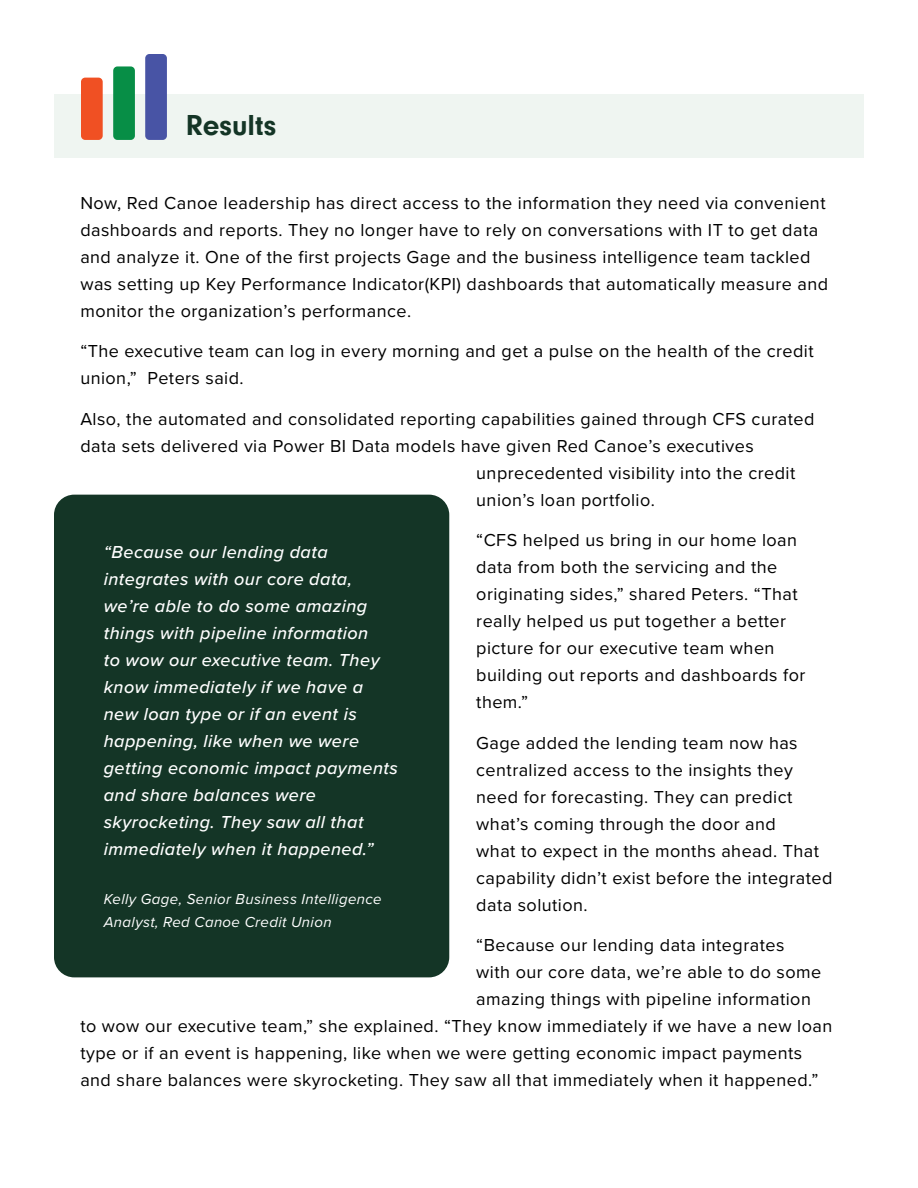
<style>
.page{position:relative;width:918px;height:1188px;background:#fff}
.page>*{position:absolute;margin:0;border:0;box-sizing:border-box;transform-origin:0 0}
.t1{font:700 30px "Neuzeit Gro";color:#143526}
.t2{font:18px/27px "Proxima Nova";letter-spacing:.025em;color:#000}
.t3{font:italic 500 18px/27px "Proxima Nova";letter-spacing:.025em;color:#fff}
.t4{font:italic 15px/22.5px "Proxima Nova";letter-spacing:.025em;color:#fff}
</style>
<div class="page">
<div style="left:54px;top:495px;width:395px;height:482px;background:#143526;border-radius:20px"></div>
<div style="left:54px;top:94px;width:810px;height:63px;background:#eff5f1"></div>
<div style="left:81px;top:78px;width:22px;height:62px;background:#f05023;border-radius:4px"></div>
<div style="left:113px;top:66px;width:22px;height:74px;background:#078e46;border-radius:4px"></div>
<div style="left:145px;top:54px;width:22px;height:86px;background:#4854a5;border-radius:4px"></div>
<h1 class="t1" style="left:186px;top:108px;width:92px">Results</h1>
<p class="t2" style="left:80px;top:188px;width:749px">Now, Red Canoe leadership has direct access to the information they need via convenient dashboards and reports. They no longer have to rely on conversations with IT to get data and analyze it. One of the first projects Gage and the business intelligence team tackled was setting up Key Performance Indicator(KPI) dashboards that automatically measure and monitor the organization’s performance.</p>
<p class="t2" style="left:80px;top:337px;width:735px">“The executive team can log in every morning and get a pulse on the health of the credit union,” Peters said.</p>
<p class="t2" style="left:80px;top:404px;width:736px">Also, the automated and consolidated reporting capabilities gained through CFS curated</p>
<p class="t2" style="left:80px;top:431px;width:675px">data sets delivered via Power BI Data models have given Red Canoe’s executives</p>
<p class="t2" style="left:476px;top:458px;width:321px">unprecedented visibility into the credit</p>
<p class="t2" style="left:476px;top:485px;width:180px">union’s loan portfolio.</p>
<p class="t2" style="left:476px;top:526px;width:331px">“CFS helped us bring in our home loan data from both the servicing and the originating sides,” shared Peters. “That really helped us put together a better picture for our executive team when building out reports and dashboards for them.”</p>
<p class="t2" style="left:476px;top:728px;width:358px">Gage added the lending team now has centralized access to the insights they need for forecasting. They can predict what’s coming through the door and<br>what to expect in the months ahead. That capability didn’t exist before the integrated data solution.</p>
<p class="t2" style="left:476px;top:931px;width:310px">“Because our lending data integrates</p>
<p class="t2" style="left:476px;top:958px;width:346px">with our core data, we’re able to do some</p>
<p class="t2" style="left:476px;top:985px;width:336px">amazing things with pipeline information</p>
<p class="t2" style="left:80px;top:1012px;width:753px">to wow our executive team,” she explained. “They know immediately if we have a new loan</p>
<p class="t2" style="left:80px;top:1039px;width:723px">type or if an event is happening, like when we were getting economic impact payments</p>
<p class="t2" style="left:80px;top:1066px;width:740px">and share balances were skyrocketing. They saw all that immediately when it happened.”</p>
<p class="t3" style="left:104px;top:538px;width:296px">“Because our lending data integrates with our core data, we’re able to do some amazing things with pipeline information<br>to wow our executive team. They know immediately if we have a new loan type or if an event is happening, like when we were getting economic impact payments and share balances were skyrocketing. They saw all that immediately when it happened.”</p>
<p class="t4" style="left:104px;top:887px;width:280px">Kelly Gage, Senior Business Intelligence<br>Analyst, Red Canoe Credit Union</p>
</div>
